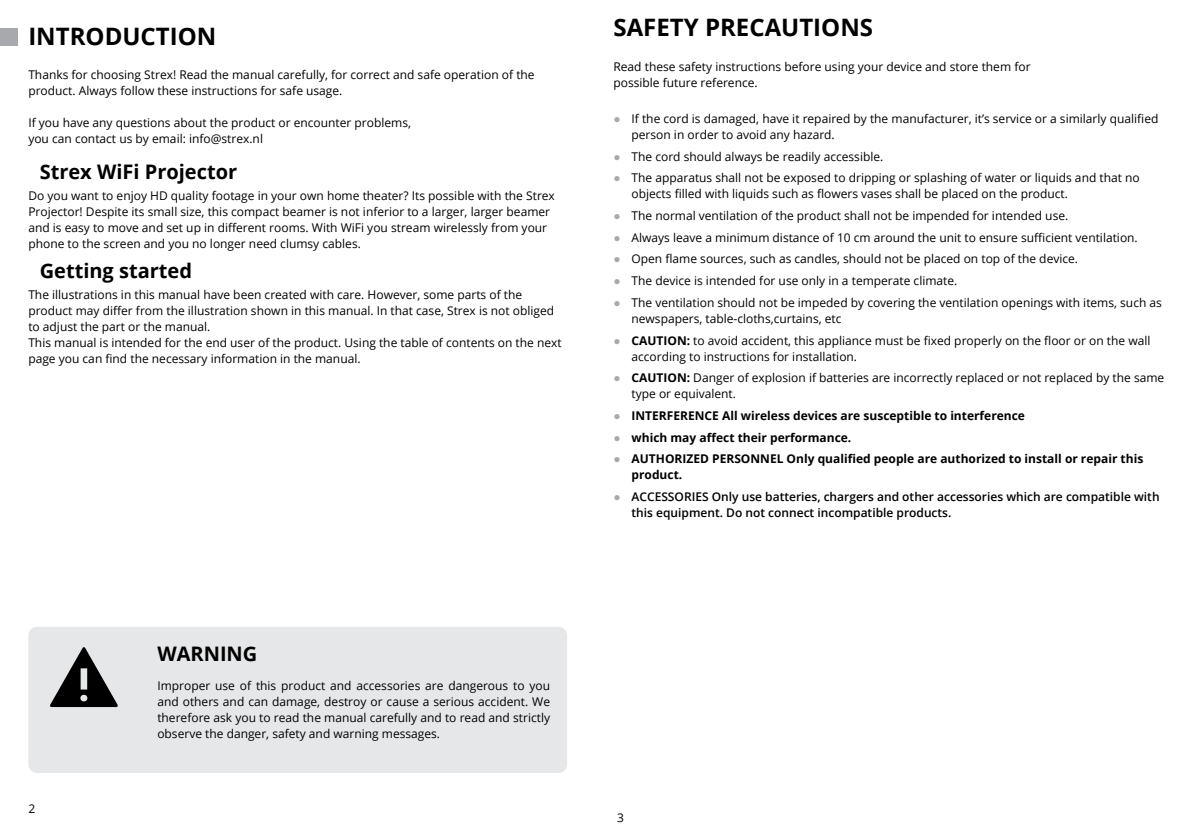
<style>
.page{position:relative;width:1191px;height:840px;background:#fff}
.page>*{position:absolute;margin:0;border:0;box-sizing:border-box;transform-origin:0 0}
.t1{font:700 24px "Open Sans";color:#000}
.t2{font:700 20px "Open Sans";color:#000}
.t3{font:12px/16px "Open Sans";color:#000}
.t4{font:700 12px/16px "Open Sans";color:#000}
.t5{font:600 12px/16px "Open Sans";color:#000}
.s1{font-family:"Arial";color:#a7a9ac}
.s2{font-weight:700}
.s3{font-family:"Arial";font-weight:400;color:#a7a9ac}
</style>
<div class="page">
<div style="left:28px;top:626px;width:539px;height:146px;background:#e6e7e8;border-radius:9px"></div>
<svg style="left:50px;top:647px;width:68px;height:59px"></svg>
<div style="left:0;top:28px;width:17px;height:18px;background:#a7a9ac"></div>
<h1 class="t1" style="left:28px;top:27px;width:189px">INTRODUCTION</h1>
<p class="t3" style="left:28px;top:68px;width:508px">Thanks for choosing Strex! Read the manual carefully, for correct and safe operation of the product. Always follow these instructions for safe usage.</p>
<p class="t3" style="left:28px;top:116px;width:384px">If you have any questions about the product or encounter problems, you can contact us by email: info@strex.nl</p>
<h2 class="t2" style="left:40px;top:164px;width:199px">Strex WiFi Projector</h2>
<p class="t3" style="left:28px;top:189px;width:528px">Do you want to enjoy HD quality footage in your own home theater? Its possible with the Strex Projector! Despite its small size, this compact beamer is not inferior to a larger, larger beamer and is easy to move and set up in different rooms. With WiFi you stream wirelessly from your phone to the screen and you no longer need clumsy cables.</p>
<h2 class="t2" style="left:40px;top:262px;width:154px">Getting started</h2>
<p class="t3" style="left:28px;top:287px;width:535px">The illustrations in this manual have been created with care. However, some parts of the product may differ from the illustration shown in this manual. In that case, Strex is not obliged to adjust the part or the manual.<br>This manual is intended for the end user of the product. Using the table of contents on the next page you can find the necessary information in the manual.</p>
<h2 class="t2" style="left:157px;top:645px;width:101px">WARNING</h2>
<p class="t3" style="left:28px;top:801px;width:8px">2</p>
<p class="t3" style="left:157px;top:678px;width:394px;text-align:justify">Improper use of this product and accessories are dangerous to you and others and can damage, destroy or cause a serious accident. We therefore ask you to read the manual carefully and to read and strictly observe the danger, safety and warning messages.</p>
<h1 class="t1" style="left:613px;top:18px;width:261px">SAFETY PRECAUTIONS</h1>
<p class="t3" style="left:613px;top:60px;width:418px">Read these safety instructions before using your device and store them for possible future reference.</p>
<p class="t3" style="left:631px;top:110px;width:528px;text-indent:-18px"><span class="s1">●</span> If the cord is damaged, have it repaired by the manufacturer, it’s service or a similarly qualified person in order to avoid any hazard.</p>
<p class="t3" style="left:613px;top:149px;width:271px"><span class="s1">●</span> The cord should always be readily accessible.</p>
<p class="t3" style="left:631px;top:171px;width:510px;text-indent:-18px"><span class="s1">●</span> The apparatus shall not be exposed to dripping or splashing of water or liquids and that no objects filled with liquids such as flowers vases shall be placed on the product.</p>
<p class="t3" style="left:613px;top:209px;width:456px"><span class="s1">●</span> The normal ventilation of the product shall not be impended for intended use.</p>
<p class="t3" style="left:613px;top:229px;width:526px"><span class="s1">●</span> Always leave a minimum distance of 10 cm around the unit to ensure sufficient ventilation.</p>
<p class="t3" style="left:613px;top:250px;width:466px"><span class="s1">●</span> Open flame sources, such as candles, should not be placed on top of the device.</p>
<p class="t3" style="left:613px;top:274px;width:345px"><span class="s1">●</span> The device is intended for use only in a temperate climate.</p>
<p class="t3" style="left:631px;top:295px;width:532px;text-indent:-18px"><span class="s1">●</span> The ventilation should not be impeded by covering the ventilation openings with items, such as newspapers, table-cloths,curtains, etc</p>
<p class="t3" style="left:631px;top:332px;width:520px;text-indent:-18px"><span class="s1">●</span> <span class="s2">CAUTION:</span> to avoid accident, this appliance must be fixed properly on the floor or on the wall according to instructions for installation.</p>
<p class="t3" style="left:631px;top:371px;width:534px;text-indent:-18px"><span class="s1">●</span> <span class="s2">CAUTION:</span> Danger of explosion if batteries are incorrectly replaced or not replaced by the same type or equivalent.</p>
<p class="t4" style="left:613px;top:408px;width:413px"><span class="s3">●</span> INTERFERENCE All wireless devices are susceptible to interference</p>
<p class="t4" style="left:613px;top:429px;width:239px"><span class="s3">●</span> which may affect their performance.</p>
<p class="t4" style="left:631px;top:450px;width:513px;text-indent:-18px"><span class="s3">●</span> AUTHORIZED PERSONNEL Only qualified people are authorized to install or repair this product.</p>
<p class="t5" style="left:631px;top:489px;width:529px;text-indent:-18px"><span class="s3">●</span> ACCESSORIES Only use batteries, chargers and other accessories which are compatible with this equipment. Do not connect incompatible products.</p>
<p class="t3" style="left:617px;top:810px;width:8px">3</p>
</div>
